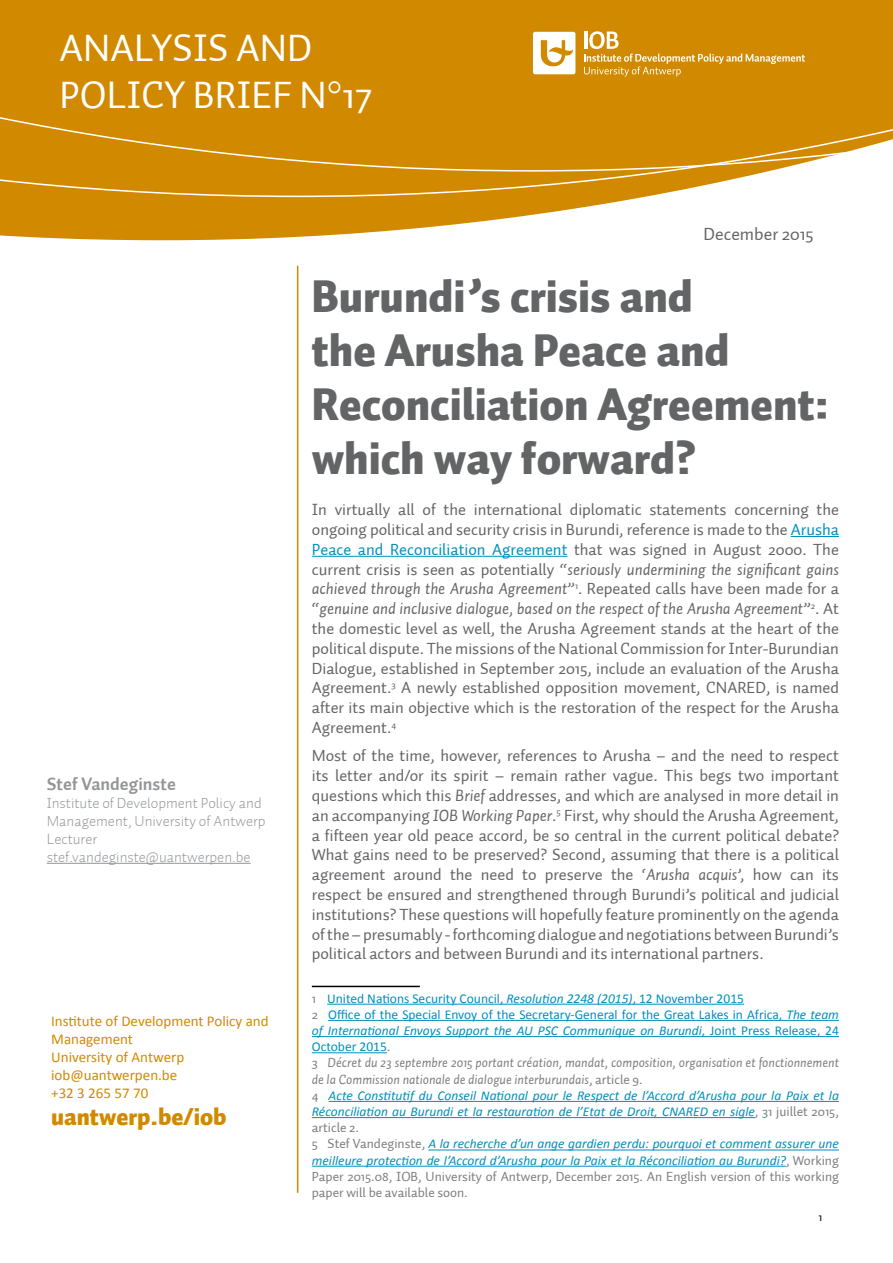
<style>
.page{position:relative;width:893px;height:1263px;background:#fff}
.page>*{position:absolute;margin:0;border:0;box-sizing:border-box;transform-origin:0 0}
.t1{font:900 45px/54px "Auto 1";color:#636466}
.t2{font:39px/46.8px "Auto 1";color:#fff}
.t3{font:900 24px "Auto 1";color:#d18a00}
.t4{font:700 18px "Auto 1";color:#939598}
.t5{font:18px "Auto 1";color:#636466}
.t6{font:16.5px/19.8px "Auto 1";color:#636466;text-align:justify}
.t7{font:300 15px/18px "Auto 1";color:#939598}
.t8{font:15px/18px "Calibri";color:#d18a00}
.t9{font:italic 13.5px/16.2px "Calibri";color:#008fbe}
.t10{font:13.5px/16.2px "Calibri";color:#008fbe}
.t11{font:italic 13.5px/16.2px "Auto 1";color:#7c7d80}
.t12{font:13.5px/16.2px "Auto 1";color:#7c7d80}
.t13{font:12px "Auto 1";color:#000}
.s1{color:#008fbe}
.s2{font-style:italic}
.s3{font-family:"Auto 1";color:#7c7d80}
.s4{font-style:normal}
.s5{font-family:"Auto 1";font-style:normal;color:#7c7d80}
</style>
<div class="page">
<svg style="left:0;top:197px;width:643px;height:43px;fill:#d18a00"></svg>
<svg style="left:0;top:172px;width:765px;height:25px;background:#d69820"></svg>
<div style="left:0;top:0;width:893px;height:172px;background:#d18a00"></div>
<hr style="left:47px;top:863px;width:204px;height:1px;background:#939598">
<hr style="left:791px;top:536px;width:48px;height:1px;background:#008fbe">
<hr style="left:312px;top:556px;width:255px;height:1px;background:#008fbe">
<hr style="left:312px;top:986px;width:108px;height:1px;background:#000">
<hr style="left:327px;top:1004px;width:417px;height:1px;background:#008fbe">
<hr style="left:328px;top:1020px;width:511px;height:1px;background:#008fbe">
<hr style="left:312px;top:1036px;width:527px;height:1px;background:#008fbe">
<hr style="left:312px;top:1052px;width:75px;height:1px;background:#008fbe">
<hr style="left:329px;top:1101px;width:510px;height:1px;background:#008fbe">
<hr style="left:312px;top:1117px;width:443px;height:1px;background:#008fbe">
<hr style="left:428px;top:1149px;width:411px;height:1px;background:#008fbe">
<hr style="left:312px;top:1166px;width:474px;height:1px;background:#008fbe">
<svg style="left:298px;top:1102px;width:1px;height:27px"></svg>
<svg style="left:584px;top:31px;width:221px;height:46px;background:#d6971d"></svg>
<svg style="left:533px;top:32px;width:42px;height:42px"></svg>
<hr style="left:297px;top:266px;width:1px;height:927px;background:#d18a00">
<h2 class="t2" style="left:60px;top:26px;width:314px">AnalysIs and<br>Policy Brief n°17</h2>
<p class="t5" style="left:704px;top:223px;width:111px">December 2015</p>
<p class="t4" style="left:47px;top:772px;width:131px">Stef Vandeginste</p>
<p class="t7" style="left:47px;top:794px;width:220px">Institute of Development Policy and<br>Management, University of Antwerp<br>Lecturer stef.vandeginste@uantwerpen.be</p>
<p class="t8" style="left:51px;top:1012px;width:219px">Institute of Development Policy and<br>Management<br>University of Antwerp iob@uantwerpen.be<br>+32 3 265 57 70</p>
<h3 class="t3" style="left:51px;top:1100px;width:177px">uantwerp.be/iob</h3>
<h1 class="t1" style="left:312px;top:271px;width:519px">Burundi’s crisis and<br>the Arusha Peace and<br>Reconciliation Agreement: which way forward?</h1>
<p class="t6" style="left:312px;top:500px;width:529px">In virtually all of the international diplomatic statements concerning the ongoing political and security crisis in Burundi, reference is made to the <span class="s1">Arusha Peace and Reconciliation Agreement</span> that was signed in August 2000. The current crisis is seen as potentially “<span class="s2">seriously undermining the significant gains achieved through the Arusha Agreement</span>”<sup>1</sup>. Repeated calls have been made for a “<span class="s2">genuine and inclusive dialogue, based on the respect of the Arusha Agreement</span>”<sup>2</sup>. At the domestic level as well, the Arusha Agreement stands at the heart of the political dispute. The missions of the National Commission for Inter-Burundian Dialogue, established in September 2015, include an evaluation of the Arusha Agreement.<sup>3</sup> A newly established opposition movement, CNARED, is named after its main objective which is the restoration of the respect for the Arusha Agreement.<sup>4</sup></p>
<p class="t6" style="left:312px;top:746px;width:529px">Most of the time, however, references to Arusha – and the need to respect its letter and/or its spirit – remain rather vague. This begs two important questions which this <span class="s2">Brief</span> addresses, and which are analysed in more detail in an accompanying <span class="s2">IOB Working Paper</span>.<sup>5</sup> First, why should the Arusha Agreement, a fifteen year old peace accord, be so central in the current political debate?<br>What gains need to be preserved? Second, assuming that there is a political agreement around the need to preserve the ‘<span class="s2">Arusha acquis</span>’, how can its respect be ensured and strengthened through Burundi’s political and judicial institutions? These questions will hopefully feature prominently on the agenda of the – presumably - forthcoming dialogue and negotiations between Burundi’s political actors and between Burundi and its international partners.</p>
<p class="t10" style="left:312px;top:990px;width:529px"><span class="s3">1</span> United Nations Security Council, <span class="s2">Resolution 2248 (2015)</span>, 12 November 2015<br><span class="s3">2</span> Office of the Special Envoy of the Secretary-General for the Great Lakes in Africa, <span class="s2">The team of International Envoys Support the AU PSC Communique on Burundi</span>, Joint Press Release, 24<br>October 2015<span class="s3">.</span></p>
<p class="t11" style="left:312px;top:1055px;width:529px"><span class="s4">3</span> Décret du 23 septembre 2015 portant création, mandat, composition, organisation et fonctionnement de la Commission nationale de dialogue interburundais<span class="s4">, article 9.</span></p>
<p class="t9" style="left:312px;top:1087px;width:529px"><span class="s5">4</span> Acte Constitutif du Conseil National pour le Respect de l’Accord d’Arusha pour la Paix et la<br>Réconciliation au Burundi et la restauration de l’Etat de Droit, CNARED en sigle<span class="s5">, 31 juillet 2015,</span></p>
<p class="t12" style="left:312px;top:1120px;width:49px">article 2.</p>
<p class="t9" style="left:312px;top:1135px;width:529px"><span class="s5">5 Stef Vandeginste,</span> A la recherche d’un ange gardien perdu: pourquoi et comment assurer une meilleure protection de l’Accord d’Arusha pour la Paix et la Réconciliation au Burundi?<span class="s5">, Working</span></p>
<p class="t12" style="left:312px;top:1168px;width:529px">Paper 2015.08, IOB, University of Antwerp, December 2015. An English version of this working paper will be available soon.</p>
<p class="t13" style="left:818px;top:1209px;width:5px">1</p>
</div>
